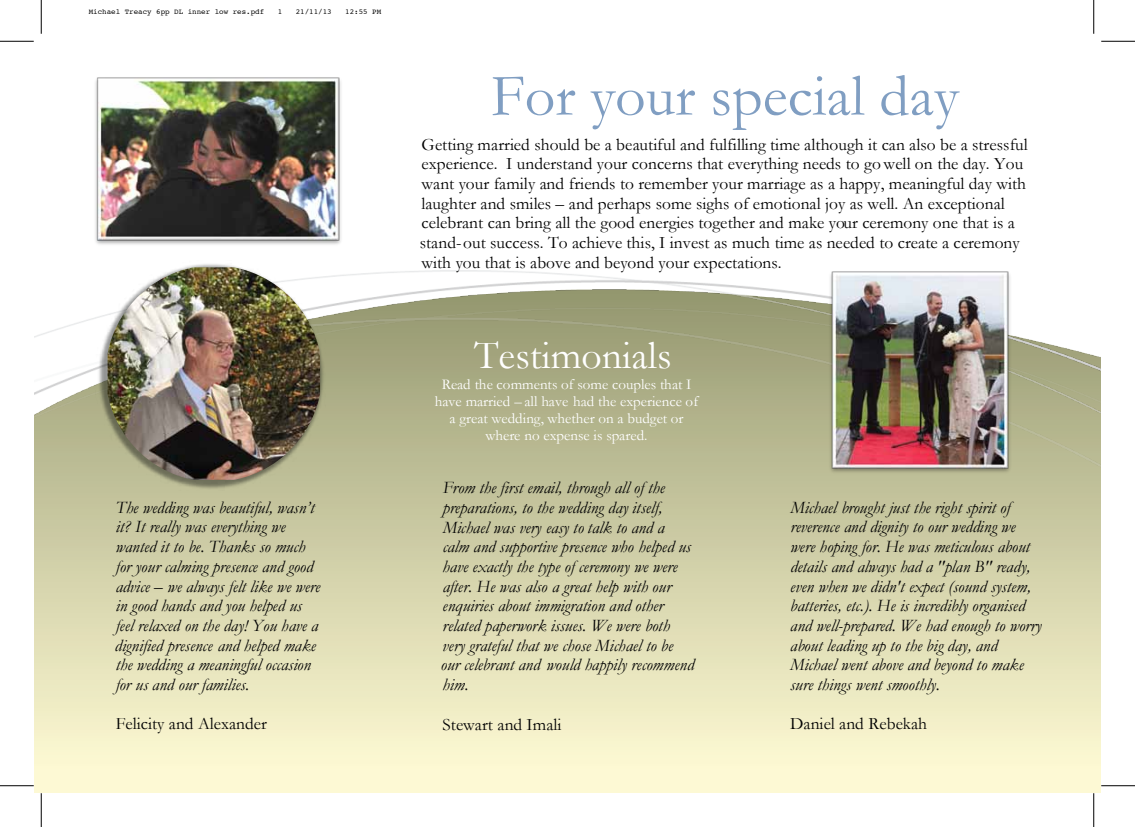
<style>
.page{position:relative;width:1135px;height:827px;background:#fff}
.page>*{position:absolute;margin:0;border:0;box-sizing:border-box;transform-origin:0 0}
.t1{font:60px "Garamond";color:#809ec2}
.t2{font:39.88px "Garamond";color:#fff}
.t3{font:italic 17.38px/19.8px "Garamond";letter-spacing:.005em;color:#010101}
.t4{font:17.38px/19.8px "Garamond";color:#010101}
.t5{font:15px/16.9px "Garamond";color:#fff;text-align:center}
.t6{font:7.5px "Courier";color:#000}
</style>
<div class="page">
<img style="left:34px;top:274px;width:1067px;height:518px">
<div style="left:354px;top:334px;width:360px;height:63px;background:#a3a47d"></div>
<img style="left:128px;top:497px;width:225px;height:239px">
<img style="left:358px;top:270px;width:469px;height:16px">
<img style="left:400px;top:478px;width:270px;height:258px">
<img style="left:706px;top:497px;width:270px;height:240px">
<img style="left:95px;top:77px;width:246px;height:168px">
<img style="left:827px;top:271px;width:187px;height:204px">
<img style="left:96px;top:264px;width:230px;height:228px">
<img style="left:108px;top:267px;width:212px;height:213px">
<img style="left:385px;top:376px;width:285px;height:84px">
<hr style="left:0;top:41px;width:34px;height:1px;background:#000">
<hr style="left:1101px;top:41px;width:34px;height:1px;background:#000">
<hr style="left:0;top:785px;width:34px;height:1px;background:#000">
<hr style="left:1101px;top:785px;width:34px;height:1px;background:#000">
<hr style="left:41px;top:0;width:1px;height:34px;background:#000">
<hr style="left:41px;top:793px;width:1px;height:34px;background:#000">
<hr style="left:1093px;top:0;width:1px;height:34px;background:#000">
<hr style="left:1093px;top:793px;width:1px;height:34px;background:#000">
<p class="t6" style="left:89px;top:6px;width:177px">Michael Treacy 6pp DL inner low res.pdf</p>
<p class="t6" style="left:278px;top:6px;width:6px">1</p>
<p class="t6" style="left:296px;top:6px;width:38px">21/11/13</p>
<p class="t6" style="left:345px;top:6px;width:37px">12:55 PM</p>
<p class="t3" style="left:115px;top:497px;width:207px">The wedding was beautiful, wasn’t it? It really was everything we wanted it to be. Thanks so much for your calming presence and good advice – we always felt like we were in good hands and you helped us feel relaxed on the day! You have a dignified presence and helped make the wedding a meaningful occasion for us and our families.</p>
<p class="t4" style="left:116px;top:713px;width:153px">Felicity and Alexander</p>
<p class="t1" style="left:491px;top:60px;width:469px">For your special day</p>
<p class="t4" style="left:420px;top:134px;width:609px">Getting married should be a beautiful and fulfilling time although it can also be a stressful experience. I understand your concerns that everything needs to gowell on the day. You want your family and friends to remember your marriage as a happy, meaningful day with laughter and smiles – and perhaps some sighs of emotional joy as well. An exceptional celebrant can bring all the good energies together and make your ceremony one that is a stand-out success. To achieve this, I invest as much time as needed to create a ceremony with you that is above and beyond your expectations.</p>
<p class="t2" style="left:474px;top:332px;width:199px">Testimonials</p>
<p class="t5" style="left:435px;top:376px;width:265px">Read the comments of some couples that I have married – all have had the experience of a great wedding, whether on a budget or where no expense is spared.</p>
<p class="t3" style="left:441px;top:477px;width:255px">From the first email, through all of the preparations, to the wedding day itself, Michael was very easy to talk to and a<br>calm and supportive presence who helped us have exactly the type of ceremony we were after. He was also a great help with our enquiries about immigration and other related paperwork issues. We were both very grateful that we chose Michael to be our celebrant and would happily recommend him.</p>
<p class="t4" style="left:442px;top:714px;width:120px">Stewart and Imali</p>
<p class="t3" style="left:790px;top:497px;width:253px">Michael brought just the right spirit of reverence and dignity to our wedding we were hoping for. He was meticulous about details and always had a "plan B" ready, even when we didn't expect (sound system, batteries, etc.). He is incredibly organised and well-prepared. We had enough to worry about leading up to the big day, and Michael went above and beyond to make sure things went smoothly.</p>
<p class="t4" style="left:790px;top:713px;width:138px">Daniel and Rebekah</p>
</div>
